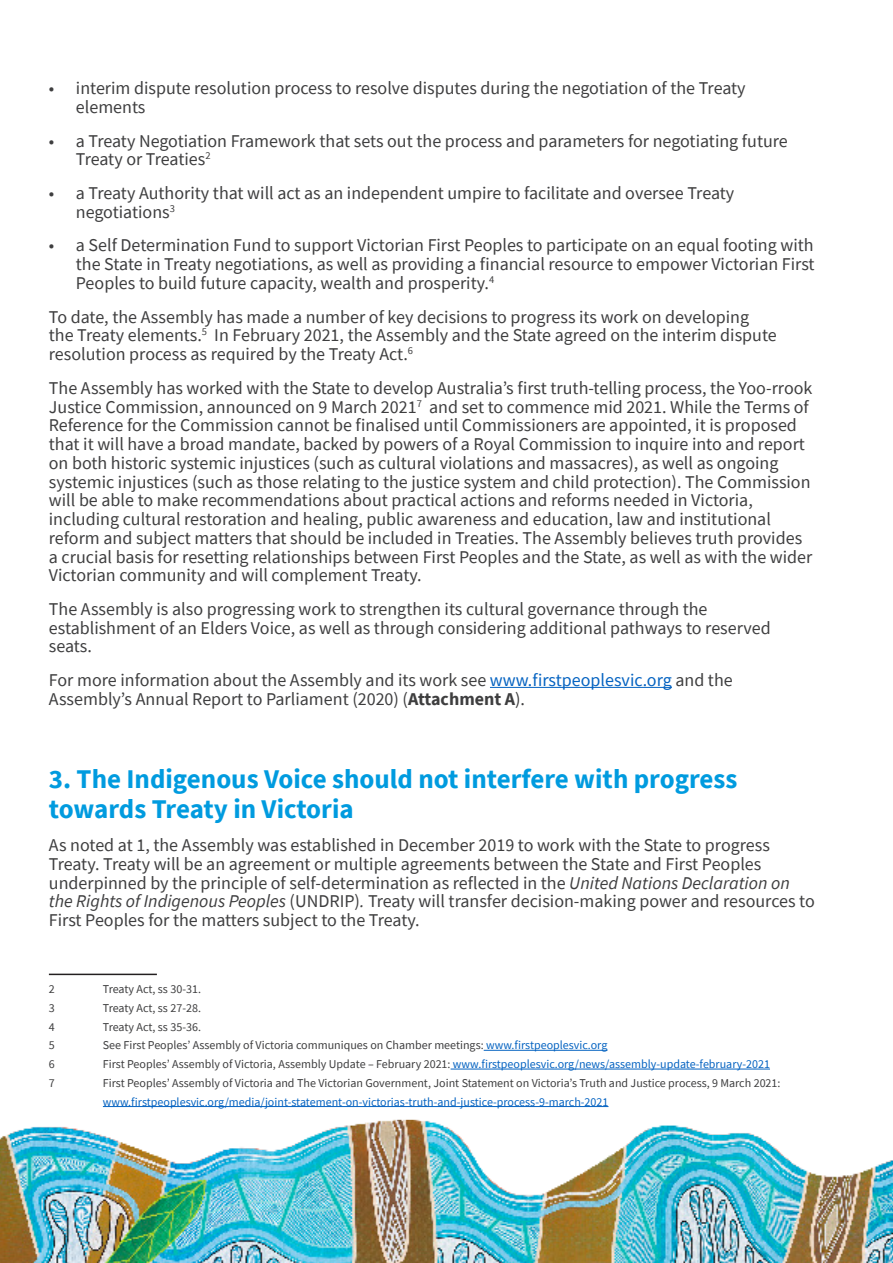
<style>
.page{position:relative;width:893px;height:1263px;background:#fff}
.page>*{position:absolute;margin:0;border:0;box-sizing:border-box;transform-origin:0 0}
.H2__Framework{font:700 27px/30px "Source Sans Pro";color:#009bdf}
.body_copy{font:18px/18.8px "Source Sans Pro";color:#3e3e3f}
.Footnote_text{font:12px/18.8px "Source Sans Pro";color:#3e3e3f}
.s1{color:#0563c1}
.s2{font-weight:700}
.s3{font-style:italic}
</style>
<div class="page">
<img style="left:0;top:1106px;width:893px;height:157px">
<hr style="left:490px;top:687px;width:182px;height:1px;background:#0563c1">
<hr style="left:49px;top:974px;width:108px;height:1px;background:#231f20">
<hr style="left:484px;top:1050px;width:123px;height:1px;background:#0563c1">
<hr style="left:451px;top:1069px;width:319px;height:1px;background:#0563c1">
<hr style="left:103px;top:1106px;width:505px;height:1px;background:#0563c1">
<p class="body_copy" style="left:76px;top:79px;width:671px;text-indent:-27px">• interim dispute resolution process to resolve disputes during the negotiation of the Treaty elements</p>
<p class="body_copy" style="left:76px;top:131px;width:713px;text-indent:-27px">• a Treaty Negotiation Framework that sets out the process and parameters for negotiating future<br>Treaty or Treaties<sup>2</sup></p>
<p class="body_copy" style="left:76px;top:184px;width:660px;text-indent:-27px">• a Treaty Authority that will act as an independent umpire to facilitate and oversee Treaty negotiations<sup>3</sup></p>
<p class="body_copy" style="left:76px;top:236px;width:740px;text-align:justify;text-indent:-27px">• a Self Determination Fund to support Victorian First Peoples to participate on an equal footing with the State in Treaty negotiations, as well as providing a financial resource to empower Victorian First Peoples to build future capacity, wealth and prosperity.<sup>4</sup></p>
<p class="body_copy" style="left:49px;top:307px;width:729px">To date, the Assembly has made a number of key decisions to progress its work on developing the Treaty elements.<sup>5</sup> In February 2021, the Assembly and the State agreed on the interim dispute resolution process as required by the Treaty Act.<sup>6</sup></p>
<p class="body_copy" style="left:49px;top:378px;width:765px">The Assembly has worked with the State to develop Australia’s first truth-telling process, the Yoo-rrook Justice Commission, announced on 9 March 2021<sup>7</sup> and set to commence mid 2021. While the Terms of Reference for the Commission cannot be finalised until Commissioners are appointed, it is proposed that it will have a broad mandate, backed by powers of a Royal Commission to inquire into and report on both historic systemic injustices (such as cultural violations and massacres), as well as ongoing systemic injustices (such as those relating to the justice system and child protection). The Commission will be able to make recommendations about practical actions and reforms needed in Victoria, including cultural restoration and healing, public awareness and education, law and institutional reform and subject matters that should be included in Treaties. The Assembly believes truth provides a crucial basis for resetting relationships between First Peoples and the State, as well as with the wider Victorian community and will complement Treaty.</p>
<p class="body_copy" style="left:49px;top:599px;width:723px">The Assembly is also progressing work to strengthen its cultural governance through the establishment of an Elders Voice, as well as through considering additional pathways to reserved seats.</p>
<p class="body_copy" style="left:49px;top:671px;width:685px">For more information about the Assembly and its work see <span class="s1">www.firstpeoplesvic.org</span> and the<br>Assembly’s Annual Report to Parliament (2020) (<span class="s2">Attachment A</span>).</p>
<p class="H2__Framework" style="left:49px;top:763px;width:690px">3. The Indigenous Voice should not interfere with progress towards Treaty in Victoria</p>
<p class="body_copy" style="left:49px;top:836px;width:767px">As noted at 1, the Assembly was established in December 2019 to work with the State to progress Treaty. Treaty will be an agreement or multiple agreements between the State and First Peoples underpinned by the principle of self-determination as reflected in the <span class="s3">United Nations Declaration on the Rights of Indigenous Peoples</span> (UNDRIP)<span class="s3">.</span> Treaty will transfer decision-making power and resources to First Peoples for the matters subject to the Treaty.</p>
<p class="Footnote_text" style="left:49px;top:980px;width:7px">2</p>
<p class="Footnote_text" style="left:103px;top:980px;width:100px">Treaty Act, ss 30-31.</p>
<p class="Footnote_text" style="left:49px;top:998px;width:7px">3</p>
<p class="Footnote_text" style="left:103px;top:998px;width:100px">Treaty Act, ss 27-28.</p>
<p class="Footnote_text" style="left:49px;top:1017px;width:7px">4</p>
<p class="Footnote_text" style="left:103px;top:1017px;width:100px">Treaty Act, ss 35-36.</p>
<p class="Footnote_text" style="left:49px;top:1036px;width:7px">5</p>
<p class="Footnote_text" style="left:103px;top:1036px;width:506px">See First Peoples’ Assembly of Victoria communiques on Chamber meetings: <span class="s1">www.firstpeoplesvic.org</span></p>
<p class="Footnote_text" style="left:49px;top:1055px;width:7px">6</p>
<p class="Footnote_text" style="left:103px;top:1055px;width:669px">First Peoples’ Assembly of Victoria, Assembly Update – February 2021: <span class="s1">www.firstpeoplesvic.org/news/assembly-update-february-2021</span></p>
<p class="Footnote_text" style="left:49px;top:1073px;width:7px">7</p>
<p class="Footnote_text" style="left:103px;top:1073px;width:679px">First Peoples’ Assembly of Victoria and The Victorian Government, Joint Statement on Victoria’s Truth and Justice process, 9 March 2021: <span class="s1">www.firstpeoplesvic.org/media/joint-statement-on-victorias-truth-and-justice-process-9-march-2021</span></p>
</div>
